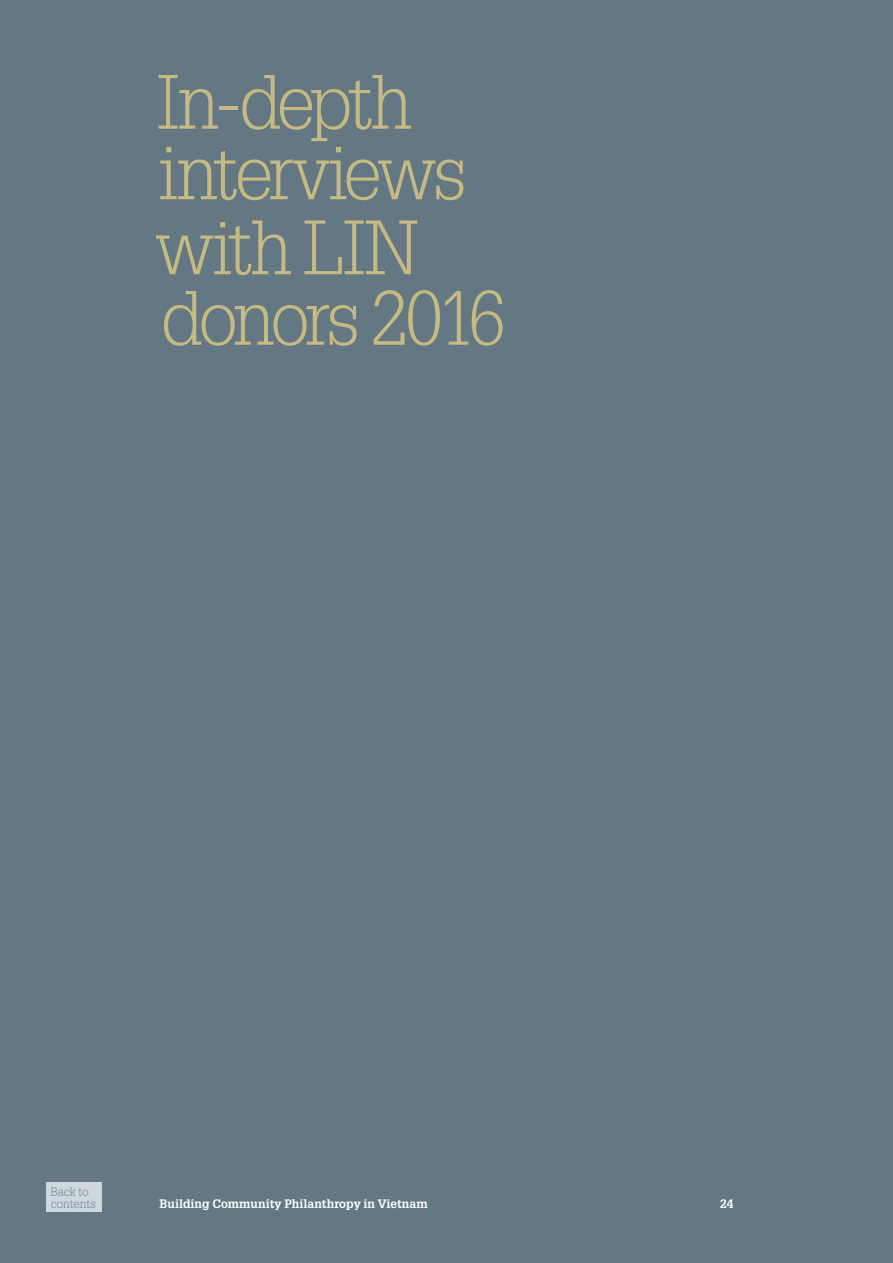
<style>
.page{position:relative;width:893px;height:1263px;background:#647883}
.page>*{position:absolute;margin:0;border:0;box-sizing:border-box;transform-origin:0 0}
.t1{font:300 75px/72px "Glypha LT Std";letter-spacing:-.055em;color:#c6ba84}
.t2{font:700 12px "Glypha LT Std";color:#fff}
.t3{font:300 12px/12px "Glypha LT Std";color:#6c8591}
</style>
<div class="page">
<div style="left:46px;top:1182px;width:56px;height:30px;background:#ced8de"></div>
<h1 class="t1" style="left:155px;top:68px;width:353px">In‑depth interviews with LIN donors 2016</h1>
<p class="t3" style="left:51px;top:1185px;width:47px">Back to contents</p>
<p class="t2" style="left:159px;top:1196px;width:270px">Building Community Philanthropy in Vietnam</p>
<p class="t2" style="left:720px;top:1196px;width:15px">24</p>
</div>
